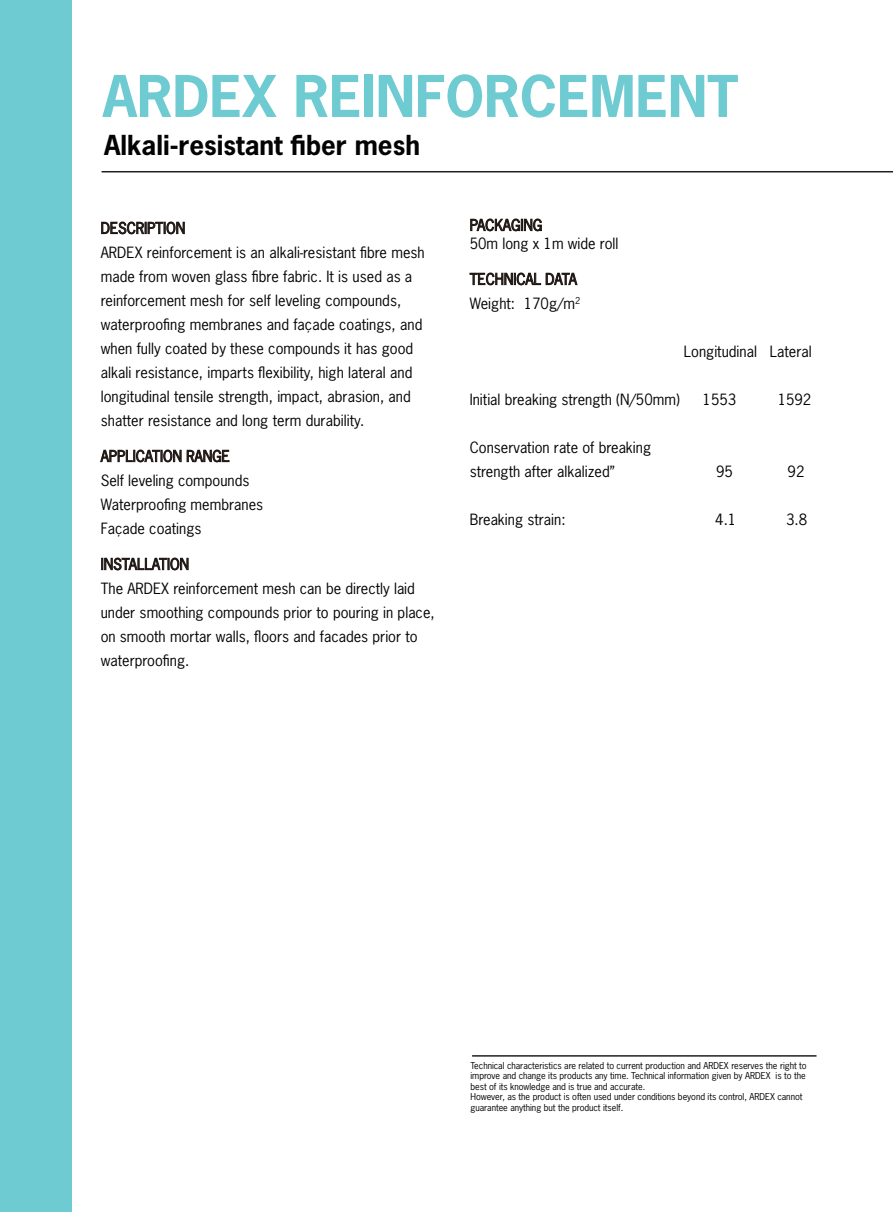
<style>
.page{position:relative;width:893px;height:1212px;background:#fff}
.page>*{position:absolute;margin:0;border:0;box-sizing:border-box;transform-origin:0 0}
.t1{font:700 54px "News Gothic Std";color:#6fcbd2}
.t2{font:700 25.95px "News Gothic Std";color:#030303}
.t3{font:14.7px/24px "News Gothic Std";color:#030303}
.t4{font:14.7px/24px "News Gothic Std";color:#1f1713}
.t5{font:9px/10.5px "News Gothic Std";letter-spacing:-.005em;color:#030303}
.s1{color:#1f1713}
.s2{color:#030303}
</style>
<div class="page">
<div style="left:0;top:0;width:71px;height:1212px;background:#6fcbd2"></div>
<hr style="left:102px;top:171px;width:791px;height:1px;background:#221f20">
<svg style="left:101px;top:221px;width:84px;height:14px"></svg>
<svg style="left:100px;top:449px;width:130px;height:14px"></svg>
<svg style="left:101px;top:557px;width:88px;height:14px"></svg>
<hr style="left:472px;top:1055px;width:344px;height:1px;background:#221f20">
<svg style="left:470px;top:218px;width:72px;height:14px"></svg>
<svg style="left:469px;top:272px;width:109px;height:14px"></svg>
<p class="t1" style="left:103px;top:61px;width:637px">ARDEX REINFORCEMENT</p>
<p class="t2" style="left:104px;top:128px;width:317px">Alkali-resistant fiber mesh</p>
<p class="t3" style="left:101px;top:216px;width:326px"><span class="s1">DESCRIPTION<br></span>ARDEX reinforcement is an alkali-resistant fibre mesh made from woven glass fibre fabric. It is used as a reinforcement mesh for self leveling compounds, waterproofing membranes and façade coatings, and when fully coated by these compounds it has good alkali resistance, imparts flexibility, high lateral and longitudinal tensile strength, impact, abrasion, and shatter resistance and long term durability.</p>
<p class="t3" style="left:101px;top:444px;width:164px"><span class="s1">APPLICATION RANGE<br></span>Self leveling compounds<br>Waterproofing membranes<br>Façade coatings</p>
<p class="t3" style="left:101px;top:552px;width:335px"><span class="s1">INSTALLATION<br></span>The ARDEX reinforcement mesh can be directly laid under smoothing compounds prior to pouring in place, on smooth mortar walls, floors and facades prior to waterproofing.</p>
<p class="t3" style="left:470px;top:216px;width:150px;line-height:18px"><span class="s1">PACKAGING<br></span>50m long x 1m wide roll</p>
<p class="t4" style="left:470px;top:267px;width:112px">TECHNICAL DATA<br><span class="s2">Weight: 170g/m</span><sup>2</sup></p>
<p class="t3" style="left:684px;top:339px;width:129px">Longitudinal Lateral</p>
<p class="t3" style="left:470px;top:387px;width:212px">Initial breaking strength (N/50mm)</p>
<p class="t3" style="left:703px;top:387px;width:35px">1553</p>
<p class="t3" style="left:778px;top:387px;width:35px">1592</p>
<p class="t3" style="left:470px;top:435px;width:183px">Conservation rate of breaking strength after alkalized”</p>
<p class="t3" style="left:716px;top:459px;width:18px">95</p>
<p class="t3" style="left:788px;top:459px;width:18px">92</p>
<p class="t3" style="left:470px;top:507px;width:97px">Breaking strain:</p>
<p class="t3" style="left:715px;top:507px;width:23px">4.1</p>
<p class="t3" style="left:786px;top:507px;width:23px">3.8</p>
<p class="t5" style="left:470px;top:1060px;width:338px">Technical characteristics are related to current production and ARDEX reserves the right to improve and change its products any time. Technical information given by ARDEX is to the best of its knowledge and is true and accurate.<br>However, as the product is often used under conditions beyond its control, ARDEX cannot guarantee anything but the product itself.</p>
</div>
